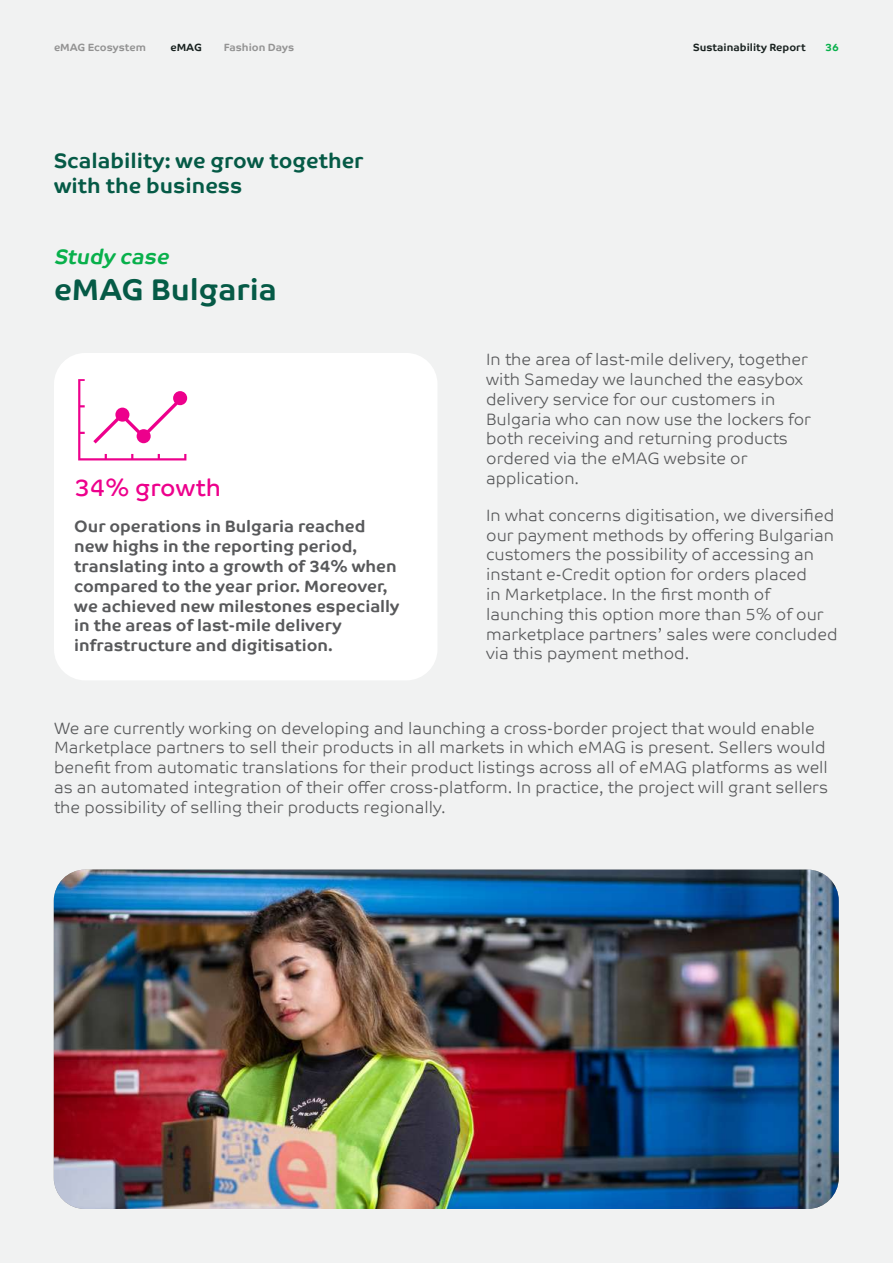
<style>
.page{position:relative;width:893px;height:1263px;background:#f1f2f2}
.page>*{position:absolute;margin:0;border:0;box-sizing:border-box;transform-origin:0 0}
.t1{font:700 30px "Co Text";color:#055a46}
.t2{font:24px "Co Text";color:#ed008c}
.t3{font:700 21px/25.2px "Co Text";color:#055a46}
.t4{font:italic 700 21px "Co Text";color:#08b04b}
.t5{font:300 16.5px/19.8px "Co Text";color:#58595b}
.t6{font:700 16.5px/19.8px "Co Text";color:#58595b}
.t7{font:700 10.5px "Co Text";color:#18211f}
.t8{font:700 10.5px "Co Text";color:#939393}
.t9{font:700 10.5px "Co Text";color:#08b04b}
</style>
<div class="page">
<div style="left:54px;top:353px;width:383px;height:327px;background:#fff;border-radius:31px"></div>
<img style="left:54px;top:870px;width:785px;height:339px">
<svg style="left:78px;top:379px;width:109px;height:81px"></svg>
<p class="t8" style="left:54px;top:42px;width:94px">eMAG Ecosystem</p>
<p class="t7" style="left:170px;top:42px;width:33px">eMAG</p>
<p class="t8" style="left:224px;top:42px;width:72px">Fashion Days</p>
<p class="t3" style="left:54px;top:148px;width:311px">Scalability: we grow together with the business</p>
<p class="t4" style="left:54px;top:245px;width:123px">Studycase</p>
<h1 class="t1" style="left:54px;top:272px;width:224px">eMAG Bulgaria</h1>
<h2 class="t2" style="left:74px;top:473px;width:148px">34% growth</h2>
<p class="t6" style="left:74px;top:517px;width:327px">Our operations in Bulgaria reached new highs in the reporting period, translating into a growth of 34% when compared to the year prior. Moreover, we achieved new milestones especially in the areas of last-mile delivery infrastructure and digitisation.</p>
<p class="t7" style="left:693px;top:41px;width:114px">Sustainability Report</p>
<p class="t9" style="left:825px;top:41px;width:15px">36</p>
<p class="t5" style="left:486px;top:349px;width:326px">In the area of last-mile delivery, together with Sameday we launched the easybox delivery service for our customers in Bulgaria who can now use the lockers for both receiving and returning products ordered via the eMAG website or application.</p>
<p class="t5" style="left:486px;top:505px;width:353px">In what concerns digitisation, we diversified our payment methods by offering Bulgarian customers the possibility of accessing an instant e-Credit option for orders placed<br>in Marketplace. In the first month of launching this option more than 5% of our marketplace partners’ sales were concluded via this payment method.</p>
<p class="t5" style="left:54px;top:718px;width:776px">We are currently working on developing and launching a cross-border project that would enable Marketplace partners to sell their products in all markets in which eMAG is present. Sellers would benefit from automatic translations for their product listings across all of eMAG platforms as well as an automated integration of their offer cross-platform. In practice, the project will grant sellers the possibility of selling their products regionally.</p>
</div>
